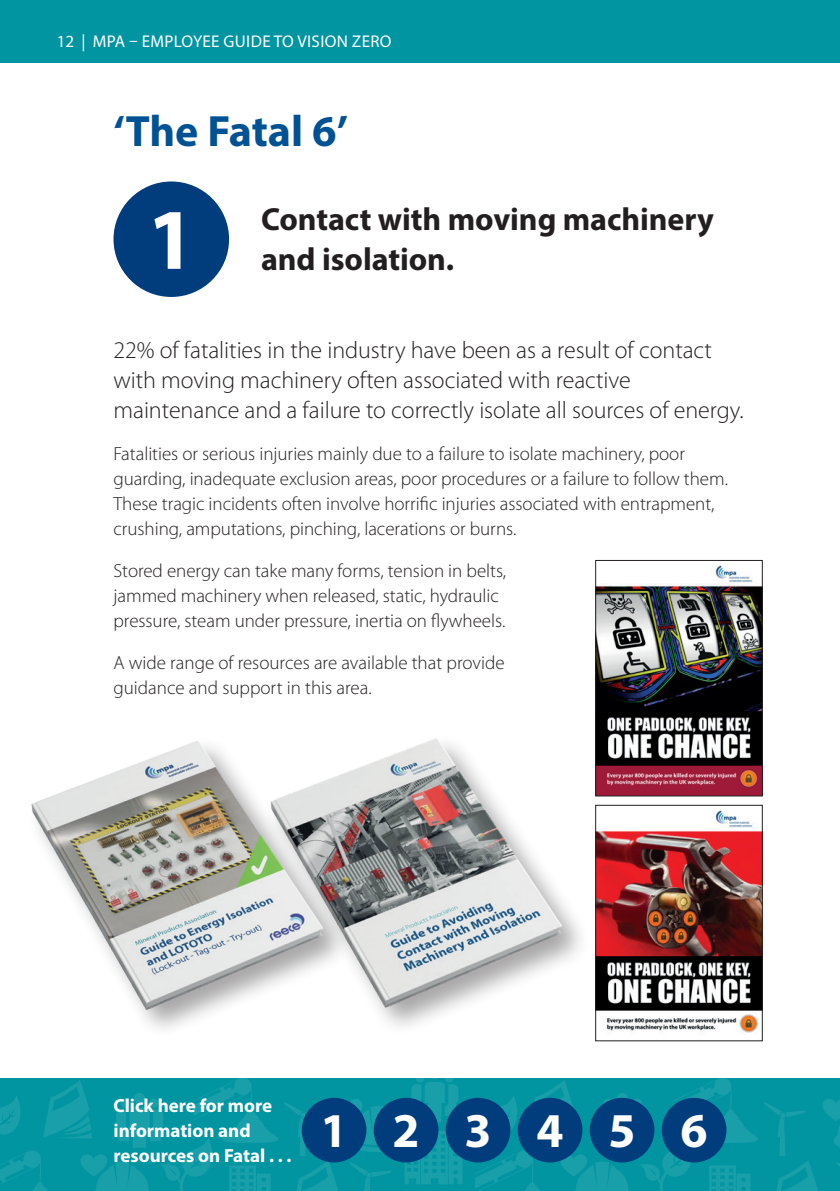
<style>
.page{position:relative;width:840px;height:1191px;background:#fff}
.page>*{position:absolute;margin:0;border:0;box-sizing:border-box;transform-origin:0 0}
.t1{font:700 87.2px "Myriad Pro";color:#fff}
.t2{font:700 48.8px "Myriad Pro";letter-spacing:.92em;color:#fff}
.t3{font:700 44px "Myriad Pro";letter-spacing:-.005em;color:#015295}
.t4{font:700 32px "Myriad Pro";color:#231f20}
.t5{font:300 24px/30px "Myriad Pro";color:#231f20}
.t6{font:300 19px/25px "Myriad Pro";color:#231f20}
.t7{font:700 19px/25px "Myriad Pro";color:#fff}
.t8{font:17px "Myriad Pro";letter-spacing:.02em;color:#fff}
</style>
<div class="page">
<svg style="left:0;top:1079px;width:278px;height:112px;background:#0797a3"></svg>
<svg style="left:284px;top:1079px;width:555px;height:112px;background:#0697a3"></svg>
<div style="left:0;top:0;width:839px;height:62px;background:#0095a1"></div>
<div style="left:113px;top:181px;width:116px;height:116px;background:#013d7d;border-radius:50%"></div>
<img style="left:31px;top:771px;width:86px;height:198px">
<img style="left:597px;top:565px;width:163px;height:229px">
<div style="left:595px;top:560px;width:167px;height:236px;border:1px solid #231f20"></div>
<img style="left:615px;top:810px;width:145px;height:223px">
<div style="left:595px;top:805px;width:167px;height:236px;border:1px solid #231f20"></div>
<img style="left:117px;top:675px;width:498px;height:404px">
<div style="left:301px;top:1097px;width:65px;height:65px;background:#013d7d;border-radius:50%"></div>
<div style="left:373px;top:1097px;width:65px;height:65px;background:#013d7d;border-radius:50%"></div>
<div style="left:445px;top:1097px;width:65px;height:65px;background:#013d7d;border-radius:50%"></div>
<div style="left:517px;top:1097px;width:65px;height:65px;background:#013d7d;border-radius:50%"></div>
<div style="left:589px;top:1097px;width:65px;height:65px;background:#013d7d;border-radius:50%"></div>
<div style="left:661px;top:1097px;width:65px;height:65px;background:#013d7d;border-radius:50%"></div>
<p class="t8" style="left:57px;top:31px;width:336px">12 | MPA – EMPLOYEE GUIDE TO VISION ZERO</p>
<h3 class="t3" style="left:113px;top:103px;width:236px">‘The Fatal 6’</h3>
<h1 class="t1" style="left:147px;top:182px;width:50px">1</h1>
<h3 class="t4" style="left:261px;top:198px;width:454px">Contact with moving machinery</h3>
<h3 class="t4" style="left:261px;top:238px;width:194px">and isolation.</h3>
<p class="t5" style="left:113px;top:336px;width:631px">22% of fatalities in the industry have been as a result of contact with moving machinery often associated with reactive maintenance and a failure to correctly isolate all sources of energy.</p>
<p class="t6" style="left:113px;top:442px;width:615px">Fatalities or serious injuries mainly due to a failure to isolate machinery, poor guarding, inadequate exclusion areas, poor procedures or a failure to follow them.<br>These tragic incidents often involve horrific injuries associated with entrapment, crushing, amputations, pinching, lacerations or burns.</p>
<p class="t6" style="left:113px;top:559px;width:394px">Stored energy can take many forms, tension in belts, jammed machinery when released, static, hydraulic pressure, steam under pressure, inertia on flywheels.</p>
<p class="t6" style="left:113px;top:651px;width:392px">A wide range of resources are available that provide guidance and support in this area.</p>
<p class="t7" style="left:113px;top:1092px;width:179px">Click here for more information and resources on Fatal . . .</p>
<h2 class="t2" style="left:320px;top:1098px;width:388px">123456</h2>
</div>
